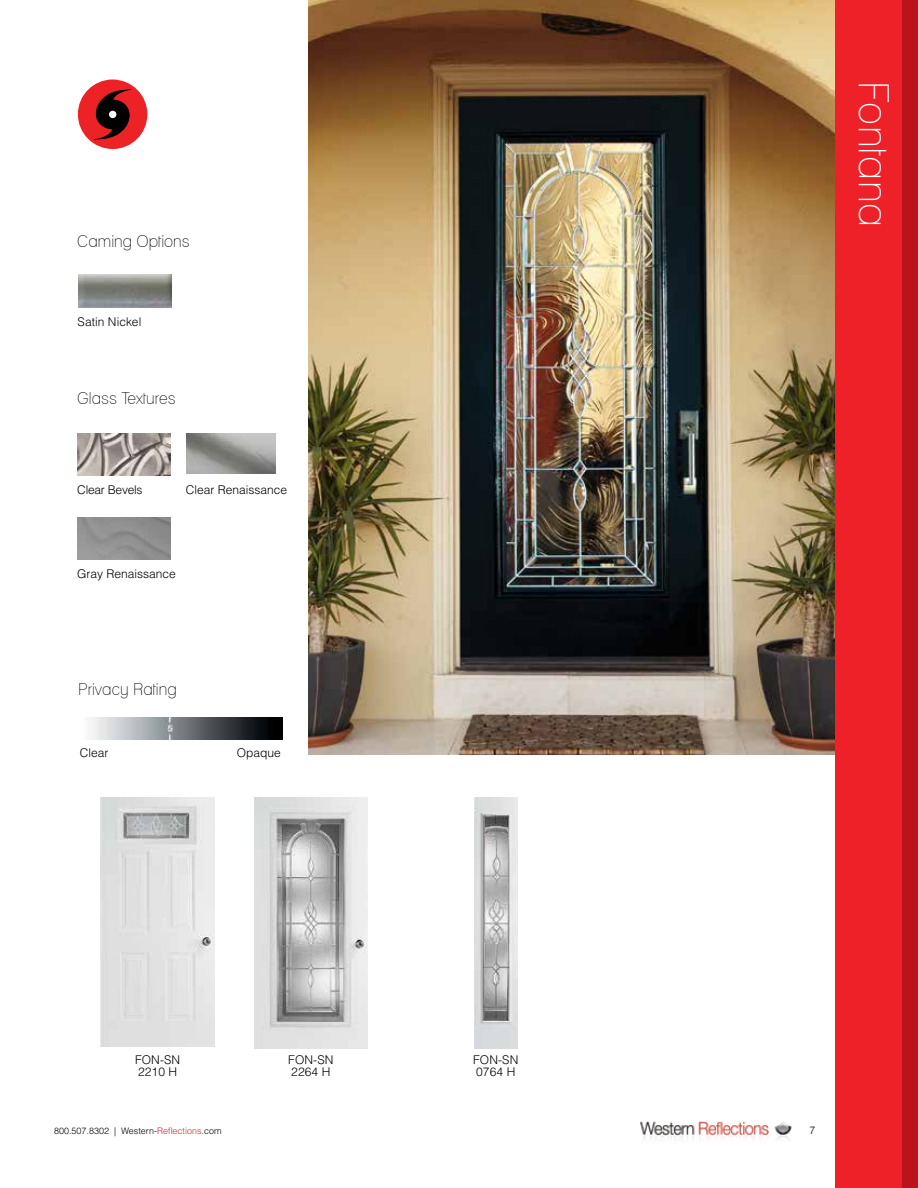
<style>
.page{position:relative;width:918px;height:1188px;background:#fff}
.page>*{position:absolute;margin:0;border:0;box-sizing:border-box;transform-origin:0 0}
.t1{font:condensed 42px "Lane";letter-spacing:.01em;color:#fff}
.t2{font:condensed 16.5px "Lane";color:#000}
.t3{font:300 12px/12px "Helvetica";color:#000}
.t4{font:300 12px "Helvetica";letter-spacing:-.02em;color:#000}
.t5{font:300 10.5px "Helvetica";color:#000}
.t6{font:300 9px "Helvetica";color:#000}
.s1{color:#c22c37}
</style>
<div class="page">
<img style="left:640px;top:1121px;width:152px;height:19px">
<img style="left:308px;top:0;width:527px;height:754px">
<div style="left:835px;top:0;width:83px;height:1188px;background:#ed2127"></div>
<div style="left:903px;top:0;width:15px;height:1188px;background:#ba131a"></div>
<div style="left:78px;top:80px;width:69px;height:69px;background:#ec2227;border-radius:50%"></div>
<svg style="left:93px;top:89px;width:39px;height:51px"></svg>
<div style="left:96px;top:100px;width:34px;height:29px;background:#010101;border-radius:50%"></div>
<div style="left:109px;top:111px;width:7px;height:7px;background:#fff;border-radius:50%"></div>
<img style="left:77px;top:434px;width:93px;height:41px">
<img style="left:186px;top:434px;width:90px;height:40px">
<img style="left:78px;top:274px;width:94px;height:33px">
<img style="left:91px;top:717px;width:191px;height:22px">
<img style="left:101px;top:797px;width:113px;height:250px">
<img style="left:254px;top:798px;width:114px;height:250px">
<img style="left:474px;top:798px;width:43px;height:250px">
<h2 class="t2" style="left:77px;top:231px;width:114px">Caming Options</h2>
<p class="t3" style="left:78px;top:316px;width:65px">Satin Nickel</p>
<h2 class="t2" style="left:77px;top:388px;width:100px">Glass Textures</h2>
<p class="t4" style="left:77px;top:482px;width:67px">Clear Bevels</p>
<p class="t3" style="left:186px;top:484px;width:103px">Clear Renaissance</p>
<p class="t3" style="left:77px;top:568px;width:100px">Gray Renaissance</p>
<h2 class="t2" style="left:78px;top:679px;width:100px">Privacy Rating</h2>
<p class="t3" style="left:80px;top:746px;width:30px">Clear</p>
<p class="t3" style="left:237px;top:747px;width:46px">Opaque</p>
<h1 class="t1" style="left:899px;top:81px;width:148px;rotate:90deg">Fontana</h1>
<p class="t3" style="left:135px;top:1054px;width:47px">FON-SN<br>2210 H</p>
<p class="t3" style="left:288px;top:1054px;width:47px">FON-SN<br>2264 H</p>
<p class="t3" style="left:473px;top:1054px;width:47px">FON-SN<br>0764 H</p>
<p class="t6" style="left:54px;top:1125px;width:169px">800.507.8302 | Western-<span class="s1">Reflections</span>.com</p>
<p class="t5" style="left:809px;top:1124px;width:7px">7</p>
</div>
